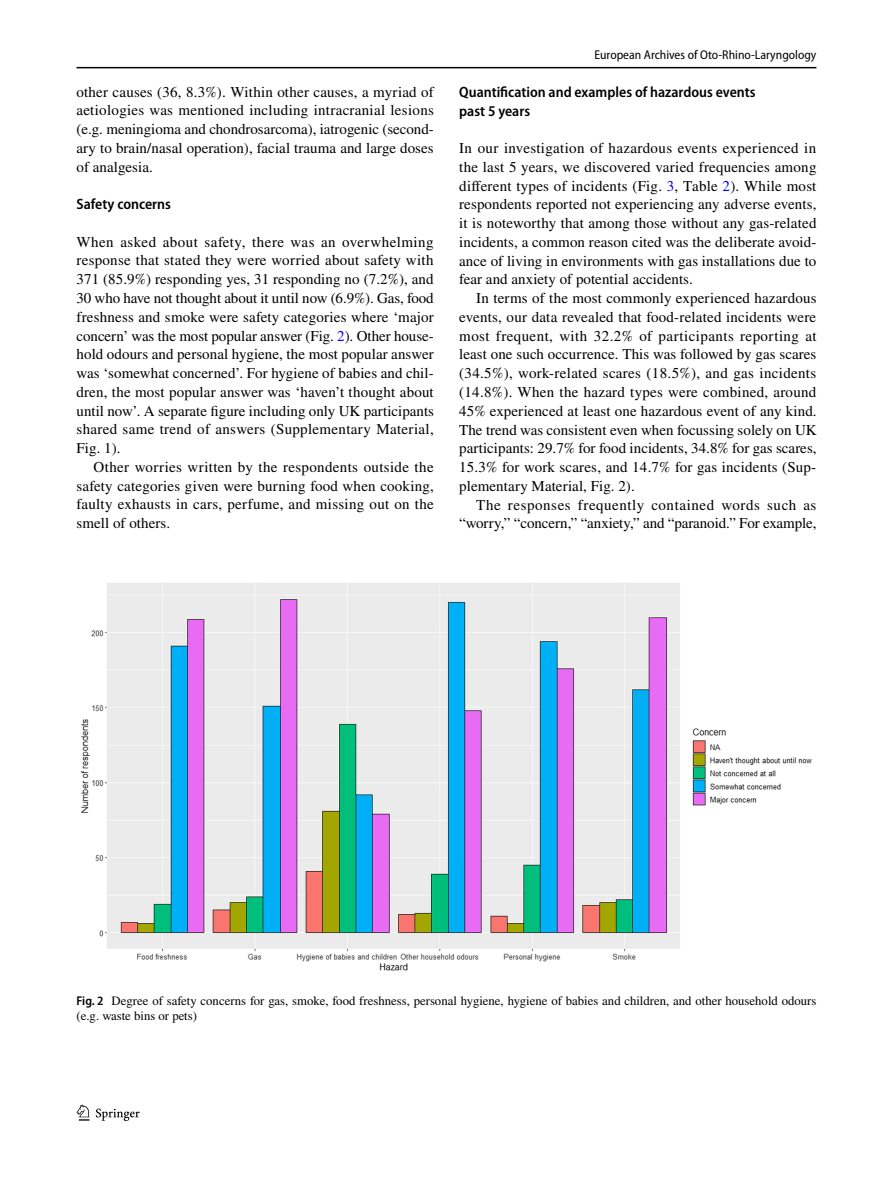
<style>
.page{position:relative;width:893px;height:1187px;background:#fff}
.page>*{position:absolute;margin:0;border:0;box-sizing:border-box;transform-origin:0 0}
.t1{font:15px/18.8px "STIX";letter-spacing:.005em;color:#000;text-align:justify}
.t2{font:600 semi-condensed 15px/18.8px "Myriad Pro";color:#000}
.t3{font:12.75px/15px "STIX";color:#000}
.t4{font:semi-condensed 12.75px "Myriad Pro";color:#000}
.s1{color:#00f}
.s2{font-family:"Myriad Pro";font-weight:600;font-stretch:semi-condensed}
</style>
<div class="page">
<hr style="left:77px;top:67px;width:739px;height:1px;background:#000">
<svg style="left:77px;top:1104px;width:12px;height:16px"></svg>
<svg style="left:96px;top:1108px;width:44px;height:12px"></svg>
<img style="left:81px;top:583px;width:731px;height:387px">
<p class="t1" style="left:77px;top:83px;width:359px">other causes (36, 8.3%). Within other causes, a myriad of aetiologies was mentioned including intracranial lesions (e.g. meningioma and chondrosarcoma), iatrogenic (second&shy;ary to brain/nasal operation), facial trauma and large doses of analgesia.</p>
<p class="t2" style="left:77px;top:195px;width:96px">Safety concerns</p>
<p class="t1" style="left:77px;top:233px;width:359px">When asked about safety, there was an overwhelming response that stated they were worried about safety with 371 (85.9%) responding yes, 31 responding no (7.2%), and 30 who have not thought about it until now (6.9%). Gas, food freshness and smoke were safety categories where ‘major concern’ was the most popular answer (Fig. <span class="s1">2</span>). Other house&shy;hold odours and personal hygiene, the most popular answer was ‘somewhat concerned’. For hygiene of babies and chil&shy;dren, the most popular answer was ‘haven’t thought about until now’. A separate figure including only UK participants shared same trend of answers (Supplementary Material, Fig. 1).</p>
<p class="t1" style="left:77px;top:458px;width:359px;text-indent:17px">Other worries written by the respondents outside the safety categories given were burning food when cooking, faulty exhausts in cars, perfume, and missing out on the smell of others.</p>
<p class="t4" style="left:595px;top:48px;width:223px">European Archives of Oto-Rhino-Laryngology</p>
<p class="t2" style="left:459px;top:83px;width:298px">Quantification and examples of hazardous events past 5 years</p>
<p class="t1" style="left:459px;top:140px;width:359px">In our investigation of hazardous events experienced in the last 5 years, we discovered varied frequencies among different types of incidents (Fig. <span class="s1">3</span>, Table <span class="s1">2</span>). While most respondents reported not experiencing any adverse events, it is noteworthy that among those without any gas-related incidents, a common reason cited was the deliberate avoid&shy;ance of living in environments with gas installations due to fear and anxiety of potential accidents.</p>
<p class="t1" style="left:459px;top:290px;width:359px;text-indent:17px">In terms of the most commonly experienced hazardous events, our data revealed that food-related incidents were most frequent, with 32.2% of participants reporting at least one such occurrence. This was followed by gas scares (34.5%), work-related scares (18.5%), and gas incidents (14.8%). When the hazard types were combined, around 45% experienced at least one hazardous event of any kind.<br>The trend was consistent even when focussing solely on UK participants: 29.7% for food incidents, 34.8% for gas scares, 15.3% for work scares, and 14.7% for gas incidents (Sup&shy;plementary Material, Fig. 2).</p>
<p class="t1" style="left:459px;top:496px;width:359px;text-align:right">The responses frequently contained words such as “worry,” “concern,” “anxiety,” and “paranoid.” For example,</p>
<p class="t3" style="left:77px;top:994px;width:741px"><span class="s2">Fig. 2</span> Degree of safety concerns for gas, smoke, food freshness, personal hygiene, hygiene of babies and children, and other household odours (e.g. waste bins or pets)</p>
</div>
